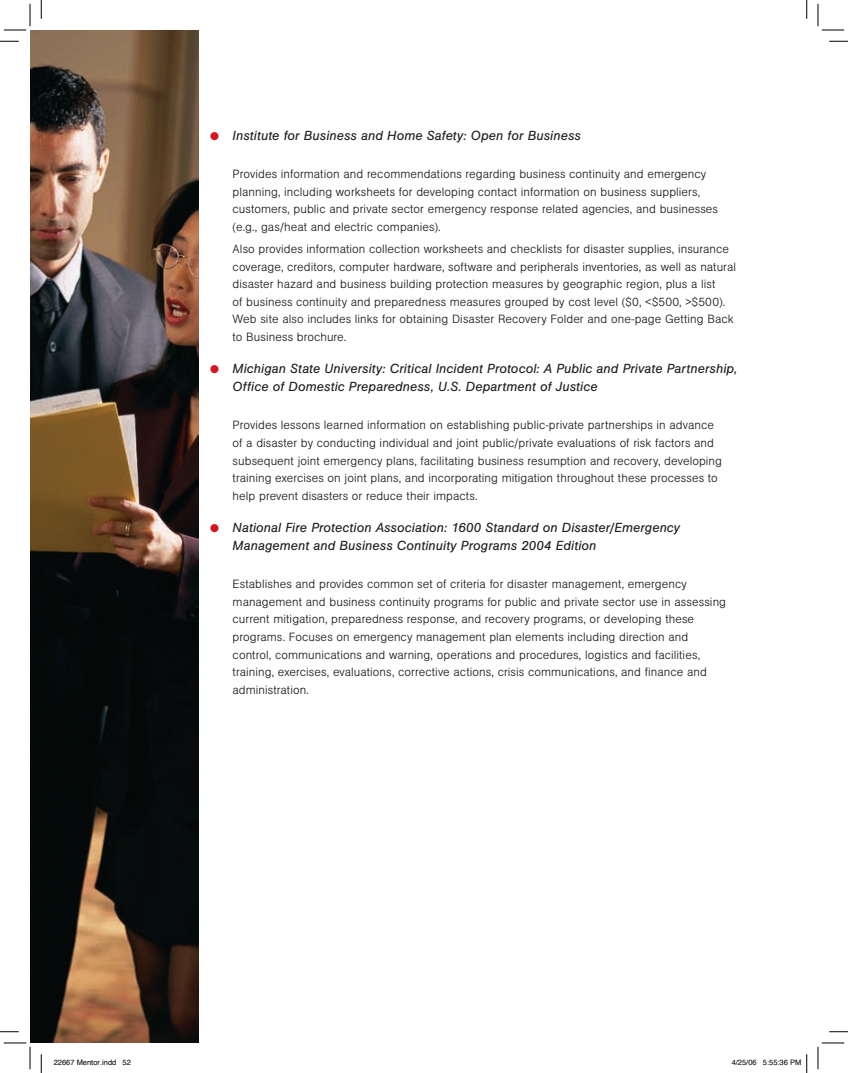
<style>
.page{position:relative;width:848px;height:1073px;background:#fff}
.page>*{position:absolute;margin:0;border:0;box-sizing:border-box;transform-origin:0 0}
.t1{font:italic 13.75px/17.5px "URW Accidalia Buc T";letter-spacing:.005em;color:#231f20}
.t2{font:12.5px/17.5px "URW Accidalia Buc T Ligh";letter-spacing:.005em;color:#231f20}
.t3{font:11.25px "Zapf Dingbats ITC";color:#d7171f}
.t4{font:7.5px "Helvetica";color:#000}
</style>
<div class="page">
<svg style="left:0;top:40px;width:19px;height:2px"></svg>
<svg style="left:829px;top:40px;width:19px;height:2px"></svg>
<svg style="left:0;top:1031px;width:19px;height:1px"></svg>
<svg style="left:829px;top:1031px;width:19px;height:1px"></svg>
<svg style="left:40px;top:0;width:2px;height:19px"></svg>
<svg style="left:40px;top:1054px;width:2px;height:18px"></svg>
<svg style="left:806px;top:0;width:1px;height:19px"></svg>
<svg style="left:4px;top:4px;width:27px;height:27px"></svg>
<svg style="left:4px;top:1042px;width:27px;height:27px"></svg>
<svg style="left:817px;top:4px;width:27px;height:27px"></svg>
<svg style="left:817px;top:1042px;width:27px;height:27px"></svg>
<svg style="left:806px;top:1054px;width:1px;height:18px"></svg>
<img style="left:30px;top:30px;width:168px;height:1012px">
<p class="t3" style="left:210px;top:131px;width:10px">●</p>
<p class="t3" style="left:210px;top:364px;width:10px">●</p>
<p class="t3" style="left:210px;top:523px;width:10px">●</p>
<h1 class="t1" style="left:232px;top:126px;width:350px">Institute for Business and Home Safety: Open for Business</h1>
<p class="t2" style="left:232px;top:166px;width:487px">Provides information and recommendations regarding business continuity and emergency planning, including worksheets for developing contact information on business suppliers, customers, public and private sector emergency response related agencies, and businesses (e.g., gas/heat and electric companies).</p>
<p class="t2" style="left:232px;top:240px;width:505px">Also provides information collection worksheets and checklists for disaster supplies, insurance coverage, creditors, computer hardware, software and peripherals inventories, as well as natural disaster hazard and business building protection measures by geographic region, plus a list<br>of business continuity and preparedness measures grouped by cost level ($0, &lt;$500, &gt;$500).<br>Web site also includes links for obtaining Disaster Recovery Folder and one-page Getting Back to Business brochure.</p>
<h1 class="t1" style="left:232px;top:360px;width:506px">Michigan State University: Critical Incident Protocol: A Public and Private Partnership,<br>Office of Domestic Preparedness, U.S. Department of Justice</h1>
<p class="t2" style="left:232px;top:416px;width:491px">Provides lessons learned information on establishing public-private partnerships in advance of a disaster by conducting individual and joint public/private evaluations of risk factors and subsequent joint emergency plans, facilitating business resumption and recovery, developing training exercises on joint plans, and incorporating mitigation throughout these processes to help prevent disasters or reduce their impacts.</p>
<h1 class="t1" style="left:232px;top:519px;width:449px">National Fire Protection Association: 1600 Standard on Disaster/Emergency<br>Management and Business Continuity Programs 2004 Edition</h1>
<p class="t2" style="left:232px;top:575px;width:495px">Establishes and provides common set of criteria for disaster management, emergency management and business continuity programs for public and private sector use in assessing current mitigation, preparedness response, and recovery programs, or developing these programs. Focuses on emergency management plan elements including direction and control, communications and warning, operations and procedures, logistics and facilities, training, exercises, evaluations, corrective actions, crisis communications, and finance and administration.</p>
<p class="t4" style="left:54px;top:1056px;width:79px">22667 Mentor.indd 52</p>
<p class="t4" style="left:731px;top:1056px;width:71px">4/25/06 5:55:36 PM</p>
</div>
